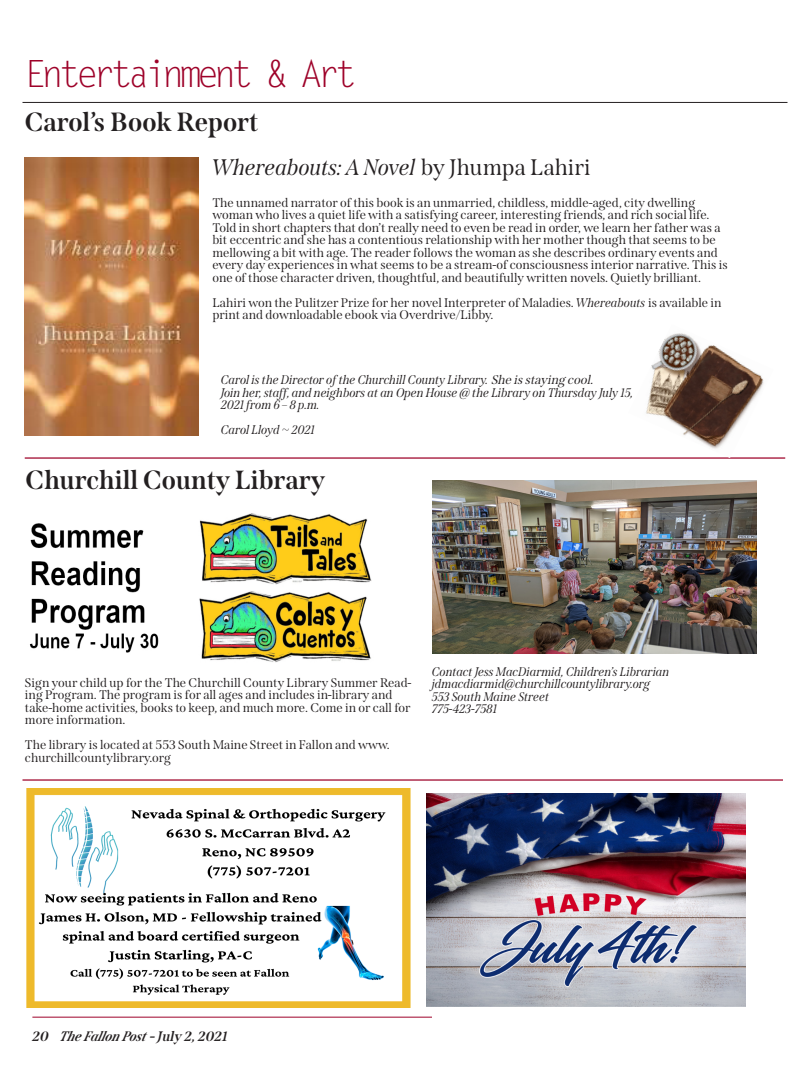
<style>
.page{position:relative;width:810px;height:1080px;background:#fff}
.page>*{position:absolute;margin:0;border:0;box-sizing:border-box;transform-origin:0 0}
.Fallon_Post_Heading{font:37.5px "Letter Gothic Std";letter-spacing:-.14em;color:#9e0229}
.Fallon_Post_Subheadi{font:700 26.25px "Span";color:#231f20}
.Fallon_Post_Subheadi-2{font:italic 22.5px "Span";color:#231f20}
.t1{font:italic 700 13.75px "Span";color:#231f20}
.Fallon_Post_Body{font:12.5px/12.5px "Span";color:#231f20}
.Fallon_Post_Body-2{font:italic 12.5px/12.5px "Span";color:#231f20}
.s1{font-style:normal}
.s2{font-style:italic}
.s3{font-style:inherit}
</style>
<div class="page">
<hr style="left:22px;top:102px;width:766px;height:1px;background:#231f20">
<hr style="left:32px;top:1017px;width:400px;height:1px;background:#9e0229">
<hr style="left:25px;top:457px;width:760px;height:2px;background:#9e0229">
<img style="left:628px;top:333px;width:146px;height:125px">
<img style="left:432px;top:480px;width:325px;height:174px">
<img style="left:30px;top:513px;width:342px;height:149px">
<hr style="left:22px;top:779px;width:761px;height:2px;background:#9e0229">
<img style="left:26px;top:788px;width:384px;height:220px">
<img style="left:25px;top:158px;width:173px;height:278px">
<img style="left:427px;top:794px;width:318px;height:212px">
<p class="Fallon_Post_Heading" style="left:24px;top:53px;width:335px">Entertainment &amp; Art</p>
<p class="Fallon_Post_Subheadi" style="left:25px;top:106px;width:235px">Carol’s Book Report</p>
<p class="Fallon_Post_Subheadi-2" style="left:212px;top:154px;width:380px">Whereabouts: A Novel <span class="s1">by Jhumpa Lahiri</span></p>
<p class="Fallon_Post_Body" style="left:212px;top:196px;width:517px">The unnamed narrator of this book is an unmarried, childless, middle-aged, city dwelling woman who lives a quiet life with a satisfying career, interesting friends, and rich social life.<br>Told in short chapters that don’t really need to even be read in order, we learn her father was a bit eccentric and she has a contentious relationship with her mother though that seems to be mellowing a bit with age. The reader follows the woman as she describes ordinary events and every day experiences in what seems to be a stream-of consciousness interior narrative. This is one of those character driven, thoughtful, and beautifully written novels. Quietly brilliant.</p>
<p class="Fallon_Post_Body" style="left:212px;top:296px;width:511px">Lahiri won the Pulitzer Prize for her novel Interpreter of Maladies. <span class="s2">Whereabouts</span> is available in print and downloadable ebook via Overdrive/Libby.</p>
<p class="Fallon_Post_Body-2" style="left:221px;top:374px;width:376px">Carol is the Director of the Churchill County Library. <span class="s3">She isstaying cool.</span></p>
<p class="Fallon_Post_Body-2" style="left:221px;top:386px;width:414px">Join her, staff, and neighbors at an Open House @ the Library on Thursday July 15,<br>2021 from 6 – 8 p.m.</p>
<p class="Fallon_Post_Body-2" style="left:221px;top:424px;width:95px">Carol Lloyd ~ 2021</p>
<p class="Fallon_Post_Subheadi" style="left:25px;top:464px;width:301px">Churchill County Library</p>
<p class="Fallon_Post_Body" style="left:25px;top:676px;width:388px">Sign your child up for the The Churchill County Library Summer Read&shy;ing Program. The program is for all ages and includes in-library and take-home activities, books to keep, and much more. Come in or call for more information.</p>
<p class="Fallon_Post_Body" style="left:25px;top:739px;width:366px">The library is located at 553 South Maine Street in Fallon and www. churchillcountylibrary.org</p>
<p class="Fallon_Post_Body-2" style="left:432px;top:665px;width:239px">Contact Jess MacDiarmid, Children’s Librarian</p>
<p class="Fallon_Post_Body-2" style="left:432px;top:678px;width:220px">jdmacdiarmid@churchillcountylibrary.org</p>
<p class="Fallon_Post_Body-2" style="left:432px;top:690px;width:119px">553 South Maine Street</p>
<p class="Fallon_Post_Body-2" style="left:432px;top:703px;width:67px">775-423-7581</p>
<p class="t1" style="left:32px;top:1028px;width:200px">20 <span class="s3">The Fallon Pos t</span>-July 2,2021</p>
</div>
